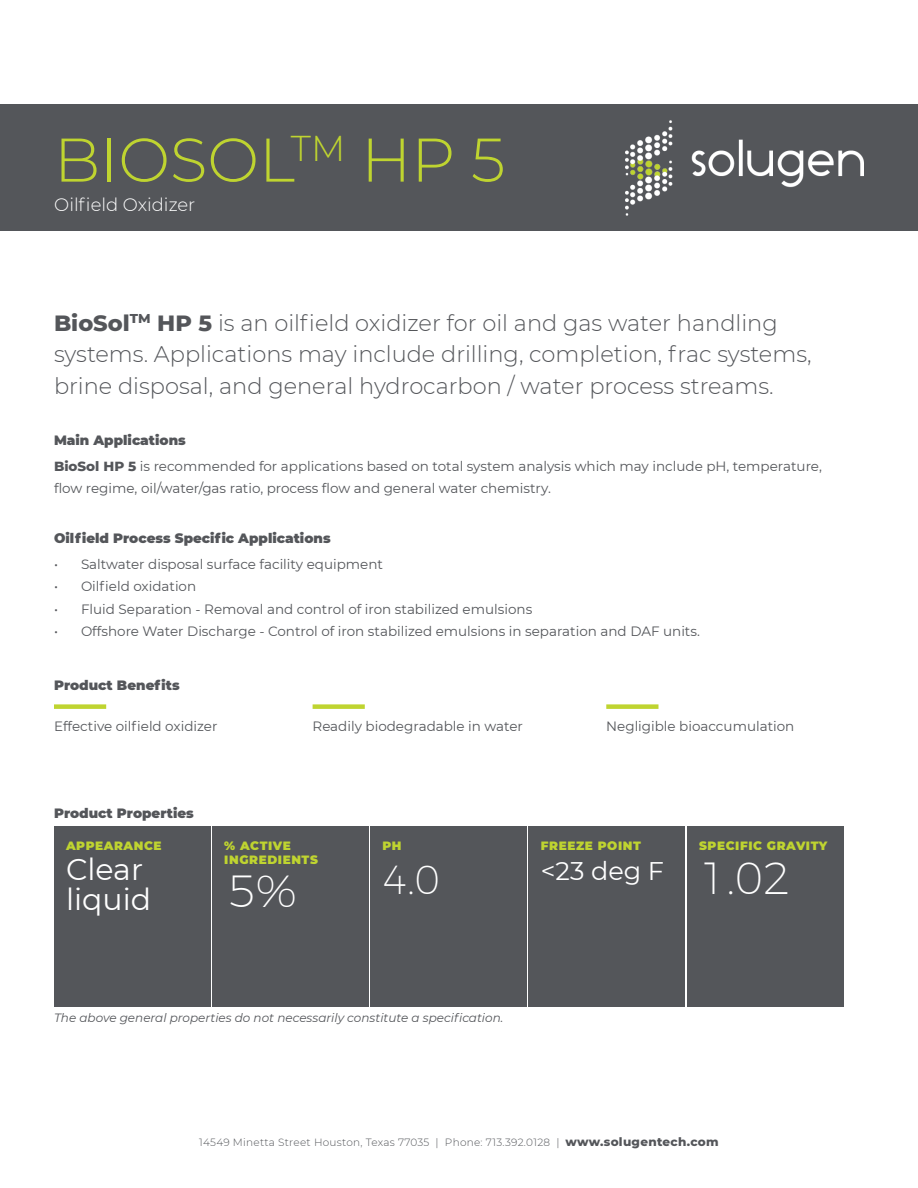
<style>
.page{position:relative;width:918px;height:1188px;background:#fff}
.page>*{position:absolute;margin:0;border:0;box-sizing:border-box;transform-origin:0 0}
.t1{font:300 61.5px "Montserrat";color:#bfd430}
.t2{font:200 45px "Montserrat";color:#fff}
.t3{font:200 40.5px "Montserrat";color:#fff}
.t4{font:30px/30px "Montserrat";color:#fff}
.t5{font:25.5px "Montserrat";color:#fff}
.t6{font:300 22.5px/31.5px "Montserrat";color:#54565a}
.t7{font:300 18px "Montserrat";color:#fff}
.t8{font:13.5px/25.5px "Montserrat";color:#54565a}
.t9{font:900 13.5px "Montserrat";color:#54565a}
.t10{font:italic 12px "Montserrat";color:#54565a}
.t11{font:900 12px/13.5px "Montserrat";letter-spacing:.05em;color:#bfd430}
.t12{font:300 10.5px "Montserrat";letter-spacing:.025em;color:#54565a}
.s1{font-weight:800}
.s2{font-weight:900}
.s3{font-weight:800;font-size:12px}
</style>
<div class="page">
<div style="left:0;top:104px;width:918px;height:127px;background:#54565a"></div>
<img style="left:626px;top:120px;width:238px;height:95px">
<div style="left:54px;top:704px;width:52px;height:5px;background:#bfd430"></div>
<div style="left:313px;top:704px;width:52px;height:5px;background:#bfd430"></div>
<div style="left:606px;top:704px;width:53px;height:5px;background:#bfd430"></div>
<div style="left:54px;top:827px;width:156px;height:180px;background:#54565a"></div>
<div style="left:212px;top:827px;width:156px;height:180px;background:#54565a"></div>
<div style="left:371px;top:827px;width:156px;height:180px;background:#54565a"></div>
<div style="left:529px;top:827px;width:156px;height:180px;background:#54565a"></div>
<div style="left:687px;top:827px;width:156px;height:180px;background:#54565a"></div>
<h1 class="t1" style="left:54px;top:118px;width:453px">BIOSOL<sup>TM</sup> HP 5</h1>
<h3 class="t7" style="left:54px;top:192px;width:143px">Oilfield Oxidizer</h3>
<h3 class="t6" style="left:54px;top:306px;width:759px"><span class="s1">BioSol</span><sup>TM</sup> <span class="s1">HP 5</span> is an oilfield oxidizer for oil and gas water handling systems. Applications may include drilling, completion, frac systems, brine disposal, and general hydrocarbon / water process streams.</h3>
<p class="t8" style="left:54px;top:427px;width:769px"><span class="s2">Main Applications<br></span><span class="s1">BioSol HP 5</span> is recommended for applications based on total system analysis which may include pH, temperature,</p>
<p class="t8" style="left:54px;top:475px;width:498px">flow regime, oil/water/gas ratio, process flow and general water chemistry.</p>
<p class="t9" style="left:54px;top:529px;width:278px">Oilfield Process Specific Applications</p>
<p class="t8" style="left:54px;top:551px;width:331px">• Saltwater disposal surface facility equipment</p>
<p class="t8" style="left:54px;top:573px;width:144px">• Oilfield oxidation</p>
<p class="t8" style="left:54px;top:596px;width:480px">• Fluid Separation - Removal and control of iron stabilized emulsions</p>
<p class="t8" style="left:54px;top:618px;width:647px">• Offshore Water Discharge - Control of iron stabilized emulsions in separation and DAF units.</p>
<p class="t9" style="left:54px;top:676px;width:127px">Product Benefits</p>
<p class="t8" style="left:54px;top:713px;width:165px">Effective oilfield oxidizer</p>
<p class="t8" style="left:313px;top:713px;width:212px">Readily biodegradable in water</p>
<p class="t8" style="left:606px;top:713px;width:190px">Negligible bioaccumulation</p>
<p class="t9" style="left:54px;top:803px;width:141px">Product Properties</p>
<p class="t11" style="left:66px;top:839px;width:97px">APPEARANCE</p>
<h3 class="t4" style="left:66px;top:854px;width:87px">Clear liquid</h3>
<p class="t11" style="left:224px;top:839px;width:95px">% ACTIVE<br>INGREDIENTS</p>
<h2 class="t2" style="left:228px;top:864px;width:70px">5%</h2>
<p class="t11" style="left:383px;top:839px;width:21px">PH</p>
<h3 class="t3" style="left:383px;top:855px;width:59px">4.0</h3>
<p class="t10" style="left:54px;top:1010px;width:451px">The above general properties do not necessarily constitute a specification.</p>
<p class="t11" style="left:541px;top:839px;width:102px">FREEZE POINT</p>
<h3 class="t5" style="left:541px;top:854px;width:125px">&lt;23 deg F</h3>
<p class="t11" style="left:699px;top:839px;width:130px">SPECIFIC GRAVITY</p>
<h2 class="t2" style="left:699px;top:851px;width:93px">1.02</h2>
<p class="t12" style="left:199px;top:1135px;width:521px">14549 Minetta Street Houston, Texas 77035 | Phone: 713.392.0128 | <span class="s3">www.solugentech.com</span></p>
</div>
